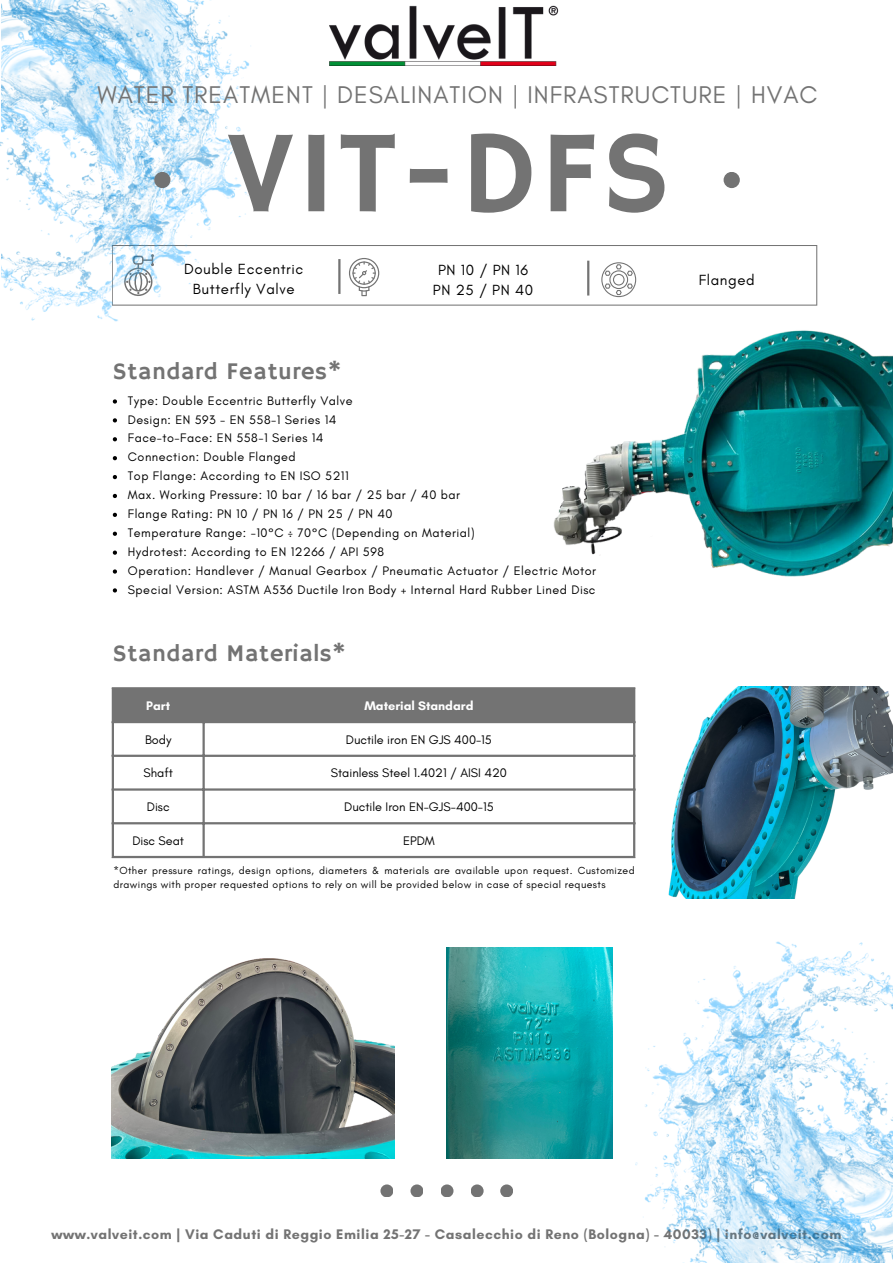
<style>
.page{position:relative;width:893px;height:1264px;background:#fff}
.page>*{position:absolute;margin:0;border:0;box-sizing:border-box;transform-origin:0 0}
.t1{font:117.45px "Hammersmith One";letter-spacing:.02em;color:#737373}
.t2{font:24.6px "Glacial Indifference";letter-spacing:.04em;color:#737373}
.t3{font:23.85px "Hammersmith One";letter-spacing:.02em;color:#737373}
.t4{font:15px/20px "Glacial Indifference";letter-spacing:.04em;color:#000;text-align:center}
.t5{font:700 14.1px "Glacial Indifference";letter-spacing:.04em;color:#737373}
.t6{font:12.6px "Glacial Indifference";letter-spacing:.04em;color:#000}
.t7{font:12.6px "Glacial Indifference";color:#000}
.t8{font:700 12.6px "Glacial Indifference";color:#fff}
.t9{font:10.5px/14px "Glacial Indifference";letter-spacing:.04em;color:#000}
</style>
<div class="page">
<div style="left:410px;top:1184px;width:13px;height:13px;background:#737373;border-radius:50%"></div>
<div style="left:470px;top:1184px;width:13px;height:13px;background:#737373;border-radius:50%"></div>
<div style="left:380px;top:1184px;width:13px;height:13px;background:#737373;border-radius:50%"></div>
<div style="left:500px;top:1184px;width:13px;height:13px;background:#737373;border-radius:50%"></div>
<div style="left:440px;top:1184px;width:13px;height:13px;background:#737373;border-radius:50%"></div>
<img style="left:329px;top:5px;width:230px;height:60px">
<div style="left:114px;top:689px;width:519px;height:32px;background:#737373"></div>
<hr style="left:112px;top:689px;width:2px;height:166px;background:#737373">
<hr style="left:202px;top:689px;width:3px;height:166px;background:#737373">
<hr style="left:633px;top:689px;width:2px;height:166px;background:#737373">
<hr style="left:112px;top:687px;width:523px;height:2px;background:#737373">
<hr style="left:112px;top:721px;width:523px;height:2px;background:#737373">
<hr style="left:112px;top:754px;width:523px;height:3px;background:#737373">
<hr style="left:112px;top:788px;width:523px;height:2px;background:#737373">
<hr style="left:112px;top:822px;width:523px;height:2px;background:#737373">
<hr style="left:112px;top:855px;width:523px;height:3px;background:#737373">
<svg style="left:208px;top:245px;width:609px;height:60px"></svg>
<img style="left:695px;top:941px;width:197px;height:67px">
<img style="left:635px;top:1008px;width:257px;height:254px">
<img style="left:2px;top:254px;width:206px;height:67px">
<img style="left:0;top:0;width:258px;height:254px">
<div style="left:154px;top:172px;width:16px;height:16px;background:#737373;border-radius:50%"></div>
<div style="left:723px;top:172px;width:16px;height:16px;background:#737373;border-radius:50%"></div>
<svg style="left:113px;top:399px;width:4px;height:4px"></svg>
<svg style="left:113px;top:418px;width:4px;height:4px"></svg>
<svg style="left:113px;top:437px;width:4px;height:4px"></svg>
<svg style="left:113px;top:456px;width:4px;height:4px"></svg>
<svg style="left:113px;top:475px;width:4px;height:4px"></svg>
<svg style="left:113px;top:494px;width:4px;height:4px"></svg>
<svg style="left:113px;top:513px;width:4px;height:4px"></svg>
<svg style="left:113px;top:531px;width:4px;height:5px"></svg>
<svg style="left:113px;top:550px;width:4px;height:4px"></svg>
<svg style="left:113px;top:569px;width:4px;height:4px"></svg>
<svg style="left:113px;top:588px;width:4px;height:4px"></svg>
<img style="left:668px;top:686px;width:224px;height:212px">
<img style="left:553px;top:330px;width:339px;height:247px">
<img style="left:112px;top:958px;width:282px;height:200px">
<img style="left:446px;top:947px;width:166px;height:211px">
<p class="t2" style="left:97px;top:80px;width:721px">WATER TREATMENT | DESALINATION | INFRASTRUCTURE | HVAC</p>
<p class="t1" style="left:226px;top:105px;width:445px">VIT-DFS</p>
<p class="t4" style="left:184px;top:259px;width:121px">Double Eccentric<br>Butterfly Valve</p>
<p class="t3" style="left:113px;top:358px;width:230px">Standard Features*</p>
<p class="t4" style="left:438px;top:260px;width:92px">PN 10 / PN 16</p>
<p class="t4" style="left:433px;top:280px;width:102px">PN 25 / PN 40</p>
<p class="t6" style="left:128px;top:392px;width:226px">Type: Double Eccentric Butterfly Valve</p>
<p class="t6" style="left:128px;top:411px;width:210px">Design: EN 593 - EN 558-1 Series 14</p>
<p class="t6" style="left:128px;top:430px;width:197px">Face-to-Face: EN 558-1 Series 14</p>
<p class="t6" style="left:128px;top:449px;width:169px">Connection: Double Flanged</p>
<p class="t6" style="left:128px;top:468px;width:222px">Top Flange: According to EN ISO 5211</p>
<p class="t6" style="left:128px;top:487px;width:334px">Max. Working Pressure: 10 bar / 16 bar / 25 bar / 40 bar</p>
<p class="t6" style="left:128px;top:506px;width:266px">Flange Rating: PN 10 / PN 16 / PN 25 / PN 40</p>
<p class="t6" style="left:128px;top:525px;width:348px">Temperature Range: -10°C ÷ 70°C (Depending on Material)</p>
<p class="t6" style="left:128px;top:544px;width:257px">Hydrotest: According to EN 12266 / API 598</p>
<p class="t6" style="left:128px;top:562px;width:470px">Operation: Handlever / Manual Gearbox / Pneumatic Actuator / Electric Motor</p>
<p class="t6" style="left:128px;top:581px;width:469px">Special Version: ASTM A536 Ductile Iron Body + Internal Hard Rubber Lined Disc</p>
<p class="t3" style="left:113px;top:639px;width:234px">Standard Materials*</p>
<p class="t8" style="left:146px;top:698px;width:25px">Part</p>
<p class="t8" style="left:364px;top:698px;width:111px">Material Standard</p>
<p class="t6" style="left:145px;top:731px;width:28px">Body</p>
<p class="t7" style="left:346px;top:731px;width:147px">Ductile iron EN GJS 400-15</p>
<p class="t6" style="left:143px;top:765px;width:31px">Shaft</p>
<p class="t7" style="left:331px;top:765px;width:177px">Stainless Steel 1.4021 / AISI 420</p>
<p class="t6" style="left:147px;top:799px;width:24px">Disc</p>
<p class="t7" style="left:344px;top:799px;width:151px">Ductile Iron EN-GJS-400-15</p>
<p class="t7" style="left:132px;top:832px;width:53px">Disc Seat</p>
<p class="t6" style="left:403px;top:832px;width:33px">EPDM</p>
<p class="t9" style="left:113px;top:863px;width:523px">*Other pressure ratings, design options, diameters &amp; materials are available upon request. Customized drawings with proper requested options to rely on will be provided below in case of special requests</p>
<p class="t4" style="left:698px;top:270px;width:57px">Flanged</p>
<p class="t5" style="left:51px;top:1225px;width:791px">www.valveit.com | Via Caduti di Reggio Emilia 25-27 - Casalecchio di Reno (Bologna) - 40033) | info@valveit.com</p>
</div>
